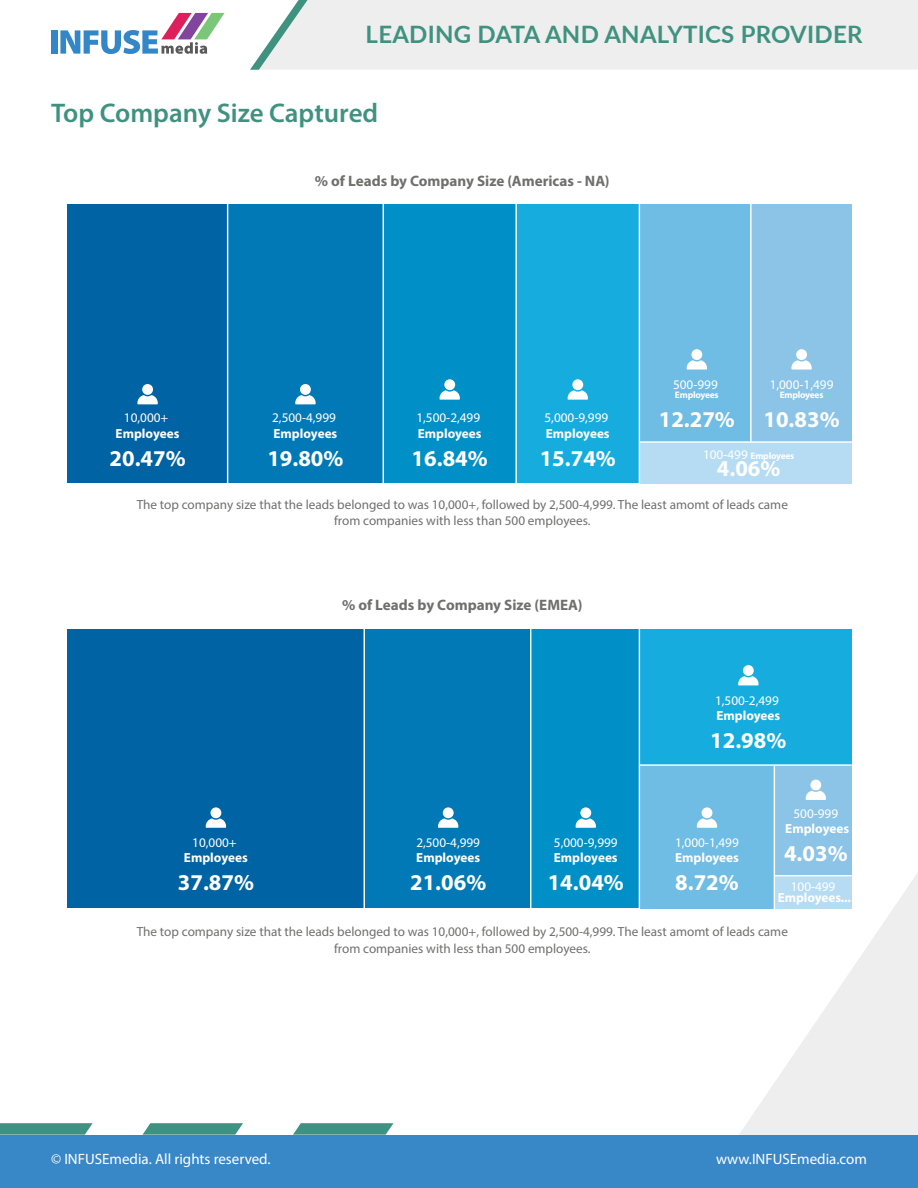
<style>
.page{position:relative;width:918px;height:1188px;background:#fff}
.page>*{position:absolute;margin:0;border:0;box-sizing:border-box;transform-origin:0 0}
.t1{font:600 27px "Myriad Pro";color:#3f9280}
.t2{font:700 24px "Lato";letter-spacing:.01em;color:#3f9280}
.t3{font:700 22.65px "Myriad Pro";color:#fff}
.t4{font:700 15.15px "Myriad Pro";color:#6f6f6e}
.t5{font:15px "Myriad Pro";color:#fff}
.t6{font:13.2px/17px "Myriad Pro";color:#6f6f6e;text-align:center}
.t7{font:13.2px "Myriad Pro";color:#fff}
.t8{font:700 13.2px "Myriad Pro";color:#fff}
.t9{font:700 9.45px "Myriad Pro";letter-spacing:-.025em;color:#fff}
.s1{font-weight:400;font-size:13.2px}
</style>
<div class="page">
<div style="left:309px;top:0;width:609px;height:70px;background:#eee"></div>
<div style="left:51px;top:30px;width:6px;height:24px;background:#3387c9"></div>
<svg style="left:60px;top:13px;width:165px;height:41px"></svg>
<svg style="left:250px;top:0;width:59px;height:70px"></svg>
<svg style="left:738px;top:483px;width:180px;height:652px"></svg>
<div style="left:68px;top:205px;width:160px;height:278px;background:#0063a4"></div>
<div style="left:228px;top:205px;width:155px;height:278px;background:#0079b6"></div>
<div style="left:639px;top:205px;width:113px;height:237px;background:#6fbce4"></div>
<div style="left:751px;top:205px;width:101px;height:237px;background:#8cc4e7"></div>
<div style="left:639px;top:442px;width:213px;height:41px;background:#b5dcf3"></div>
<div style="left:383px;top:205px;width:133px;height:278px;background:#0090c8"></div>
<div style="left:516px;top:205px;width:123px;height:278px;background:#16adde"></div>
<hr style="left:227px;top:195px;width:1px;height:303px;background:#fff">
<hr style="left:383px;top:195px;width:1px;height:303px;background:#fff">
<hr style="left:515px;top:195px;width:2px;height:303px;background:#fff">
<hr style="left:639px;top:195px;width:1px;height:303px;background:#fff">
<hr style="left:639px;top:441px;width:218px;height:2px;background:#fff">
<hr style="left:750px;top:195px;width:2px;height:247px;background:#fff">
<div style="left:68px;top:629px;width:296px;height:279px;background:#0063a4"></div>
<div style="left:639px;top:629px;width:213px;height:136px;background:#16adde"></div>
<div style="left:771px;top:876px;width:81px;height:32px;background:#b5dcf3"></div>
<div style="left:771px;top:765px;width:81px;height:111px;background:#8cc4e7"></div>
<div style="left:639px;top:765px;width:135px;height:143px;background:#6fbce4"></div>
<div style="left:364px;top:629px;width:168px;height:279px;background:#0079b6"></div>
<div style="left:532px;top:629px;width:107px;height:279px;background:#0090c8"></div>
<hr style="left:364px;top:620px;width:1px;height:303px;background:#fff">
<hr style="left:530px;top:624px;width:1px;height:304px;background:#fff">
<hr style="left:639px;top:620px;width:1px;height:303px;background:#fff">
<hr style="left:639px;top:764px;width:213px;height:2px;background:#fff">
<hr style="left:774px;top:875px;width:78px;height:1px;background:#fff">
<hr style="left:774px;top:766px;width:1px;height:157px;background:#fff">
<div style="left:142px;top:384px;width:11px;height:11px;background:#fff;border-radius:50%"></div>
<svg style="left:137px;top:395px;width:21px;height:9px"></svg>
<div style="left:211px;top:807px;width:10px;height:11px;background:#fff;border-radius:50%"></div>
<svg style="left:206px;top:819px;width:20px;height:9px"></svg>
<div style="left:443px;top:807px;width:11px;height:11px;background:#fff;border-radius:50%"></div>
<svg style="left:438px;top:819px;width:20px;height:9px"></svg>
<div style="left:580px;top:807px;width:11px;height:11px;background:#fff;border-radius:50%"></div>
<svg style="left:576px;top:819px;width:20px;height:9px"></svg>
<div style="left:702px;top:807px;width:10px;height:11px;background:#fff;border-radius:50%"></div>
<svg style="left:697px;top:819px;width:20px;height:9px"></svg>
<div style="left:743px;top:665px;width:11px;height:11px;background:#fff;border-radius:50%"></div>
<svg style="left:738px;top:676px;width:21px;height:9px"></svg>
<div style="left:810px;top:780px;width:11px;height:10px;background:#fff;border-radius:50%"></div>
<svg style="left:806px;top:791px;width:20px;height:9px"></svg>
<div style="left:300px;top:384px;width:11px;height:11px;background:#fff;border-radius:50%"></div>
<svg style="left:295px;top:395px;width:21px;height:9px"></svg>
<div style="left:444px;top:379px;width:11px;height:11px;background:#fff;border-radius:50%"></div>
<svg style="left:440px;top:390px;width:20px;height:10px"></svg>
<div style="left:572px;top:379px;width:11px;height:11px;background:#fff;border-radius:50%"></div>
<svg style="left:568px;top:390px;width:20px;height:10px"></svg>
<div style="left:691px;top:349px;width:11px;height:11px;background:#fff;border-radius:50%"></div>
<svg style="left:687px;top:360px;width:20px;height:10px"></svg>
<div style="left:796px;top:349px;width:11px;height:11px;background:#fff;border-radius:50%"></div>
<svg style="left:791px;top:360px;width:21px;height:10px"></svg>
<div style="left:0;top:1135px;width:918px;height:53px;background:#3887c7"></div>
<svg style="left:0;top:1123px;width:93px;height:12px"></svg>
<svg style="left:143px;top:1123px;width:100px;height:12px"></svg>
<svg style="left:293px;top:1123px;width:100px;height:12px"></svg>
<h2 class="t2" style="left:366px;top:16px;width:498px">LEADING DATA AND ANALYTICS PROVIDER</h2>
<h1 class="t1" style="left:51px;top:96px;width:329px">Top Company Size Captured</h1>
<p class="t4" style="left:315px;top:171px;width:296px">% of Leads by Company Size (Americas - NA)</p>
<p class="t7" style="left:770px;top:376px;width:65px">1,000-1,499</p>
<p class="t9" style="left:780px;top:389px;width:45px">Employees</p>
<h3 class="t3" style="left:764px;top:404px;width:78px">10.83%</h3>
<p class="t9" style="left:703px;top:449px;width:93px"><span class="s1">100-499</span> Employees</p>
<h3 class="t3" style="left:717px;top:453px;width:65px">4.06%</h3>
<p class="t6" style="left:137px;top:495px;width:653px">The top company size that the leads belonged to was 10,000+‚ followed by 2,500-4,999. The least amomt of leads came from companies with less than 500 employees.</p>
<p class="t7" style="left:673px;top:376px;width:46px">500-999</p>
<p class="t9" style="left:675px;top:389px;width:45px">Employees</p>
<h3 class="t3" style="left:659px;top:404px;width:78px">12.27%</h3>
<p class="t7" style="left:124px;top:410px;width:46px">10,000+</p>
<p class="t8" style="left:116px;top:424px;width:65px">Employees</p>
<h3 class="t3" style="left:110px;top:443px;width:78px">20.47%</h3>
<p class="t7" style="left:272px;top:410px;width:65px">2,500-4,999</p>
<p class="t8" style="left:274px;top:424px;width:65px">Employees</p>
<h3 class="t3" style="left:267px;top:443px;width:78px">19.80%</h3>
<p class="t7" style="left:416px;top:410px;width:65px">1,500-2,499</p>
<p class="t8" style="left:418px;top:424px;width:65px">Employees</p>
<h3 class="t3" style="left:412px;top:443px;width:78px">16.84%</h3>
<p class="t7" style="left:545px;top:410px;width:65px">5,000-9,999</p>
<p class="t8" style="left:546px;top:424px;width:65px">Employees</p>
<h3 class="t3" style="left:540px;top:443px;width:78px">15.74%</h3>
<p class="t4" style="left:342px;top:595px;width:242px">% of Leads by Company Size (EMEA)</p>
<p class="t7" style="left:715px;top:692px;width:65px">1,500-2,499</p>
<p class="t8" style="left:716px;top:707px;width:65px">Employees</p>
<h3 class="t3" style="left:710px;top:726px;width:78px">12.98%</h3>
<p class="t7" style="left:793px;top:805px;width:46px">500-999</p>
<p class="t8" style="left:785px;top:820px;width:65px">Employees</p>
<h3 class="t3" style="left:784px;top:839px;width:65px">4.03%</h3>
<p class="t7" style="left:791px;top:878px;width:46px">100-499</p>
<p class="t8" style="left:778px;top:889px;width:75px">Employees...</p>
<p class="t6" style="left:137px;top:922px;width:653px">The top company size that the leads belonged to was 10,000+‚ followed by 2,500-4,999. The least amomt of leads came from companies with less than 500 employees.</p>
<p class="t7" style="left:192px;top:834px;width:46px">10,000+</p>
<p class="t8" style="left:184px;top:849px;width:65px">Employees</p>
<h3 class="t3" style="left:178px;top:868px;width:78px">37.87%</h3>
<p class="t7" style="left:416px;top:834px;width:65px">2,500-4,999</p>
<p class="t8" style="left:416px;top:849px;width:65px">Employees</p>
<h3 class="t3" style="left:410px;top:868px;width:78px">21.06%</h3>
<p class="t7" style="left:554px;top:834px;width:65px">5,000-9,999</p>
<p class="t8" style="left:554px;top:849px;width:65px">Employees</p>
<h3 class="t3" style="left:548px;top:868px;width:78px">14.04%</h3>
<p class="t7" style="left:675px;top:834px;width:65px">1,000-1,499</p>
<p class="t8" style="left:675px;top:849px;width:65px">Employees</p>
<h3 class="t3" style="left:675px;top:868px;width:65px">8.72%</h3>
<p class="t5" style="left:51px;top:1150px;width:221px">© INFUSEmedia. All rights reserved.</p>
<p class="t5" style="left:716px;top:1150px;width:152px">www.INFUSEmedia.com</p>
</div>
